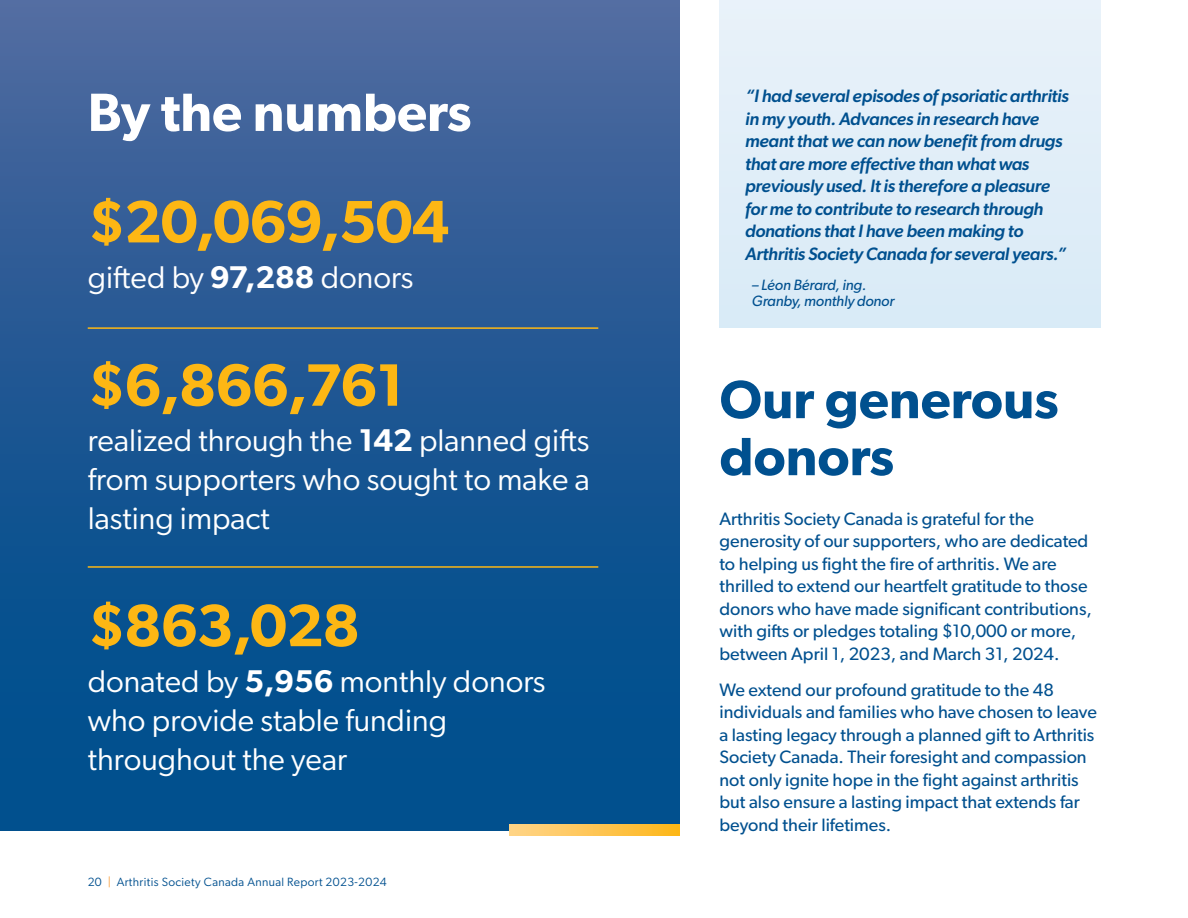
<style>
.page{position:relative;width:1188px;height:918px;background:#fff}
.page>*{position:absolute;margin:0;border:0;box-sizing:border-box;transform-origin:0 0}
.t1{font:600 60px "Gibson";letter-spacing:-.02em;color:#fdb714}
.t2{font:600 54px/57px "Gibson";color:#00508f}
.t3{font:600 54px "Gibson";color:#fff}
.t4{font:31.5px/39px "Gibson";color:#fff}
.t5{font:18px/22.5px "Gibson";color:#00508f}
.t6{font:italic 500 18px/22.5px "Gibson";letter-spacing:-.015em;color:#00508f}
.t7{font:italic 15px/16.5px "Gibson";letter-spacing:-.01em;color:#00508f}
.t8{font:12px "Gibson";letter-spacing:.03em;color:#00508f}
.s1{font-weight:600}
.s2{color:#f89a34}
</style>
<div class="page">
<div style="left:0;top:0;width:679px;height:830px;background:linear-gradient(to bottom,#4d679e,#004b8a)"></div>
<div style="left:720px;top:0;width:380px;height:327px;background:#e1eef8"></div>
<svg style="left:510px;top:825px;width:169px;height:11px;background:#fec552"></svg>
<hr style="left:88px;top:327px;width:510px;height:2px;background:#fdb714">
<hr style="left:88px;top:566px;width:510px;height:2px;background:#fdb714">
<h2 class="t3" style="left:88px;top:80px;width:385px">By the numbers</h2>
<h1 class="t1" style="left:88px;top:186px;width:363px">$20,069,504</h1>
<h3 class="t4" style="left:88px;top:257px;width:327px">gifted by <span class="s1">97,288</span> donors</h3>
<h1 class="t1" style="left:88px;top:349px;width:318px">$6,866,761</h1>
<h3 class="t4" style="left:88px;top:421px;width:504px;text-align:justify">realized through the <span class="s1">142</span> planned gifts from supporters who sought to make a lasting impact</h3>
<h1 class="t1" style="left:88px;top:590px;width:274px">$863,028</h1>
<h3 class="t4" style="left:88px;top:661px;width:459px">donated by <span class="s1">5,956</span> monthly donors who provide stable funding throughout the year</h3>
<p class="t8" style="left:88px;top:875px;width:300px">20 <span class="s2">|</span> Arthritis Society Canada Annual Report 2023-2024</p>
<p class="t6" style="left:745px;top:84px;width:325px">“I had several episodes of psoriatic arthritis in my youth. Advances in research have meant that we can now benefit from drugs that are more effective than what was previously used. It is therefore a pleasure for me to contribute to research through donations that I have been making to Arthritis Society Canada for several years.”</p>
<p class="t7" style="left:752px;top:276px;width:144px">– Léon Bérard, ing.<br>Granby, monthly donor</p>
<h2 class="t2" style="left:720px;top:370px;width:341px">Our generous donors</h2>
<p class="t5" style="left:720px;top:507px;width:374px">Arthritis Society Canada is grateful for the generosity of our supporters, who are dedicated to helping us fight the fire of arthritis. We are thrilled to extend our heartfelt gratitude to those donors who have made significant contributions, with gifts or pledges totaling $10,000 or more, between April 1, 2023, and March 31, 2024.</p>
<p class="t5" style="left:720px;top:678px;width:379px">We extend our profound gratitude to the 48 individuals and families who have chosen to leave a lasting legacy through a planned gift to Arthritis Society Canada. Their foresight and compassion not only ignite hope in the fight against arthritis but also ensure a lasting impact that extends far beyond their lifetimes.</p>
</div>
